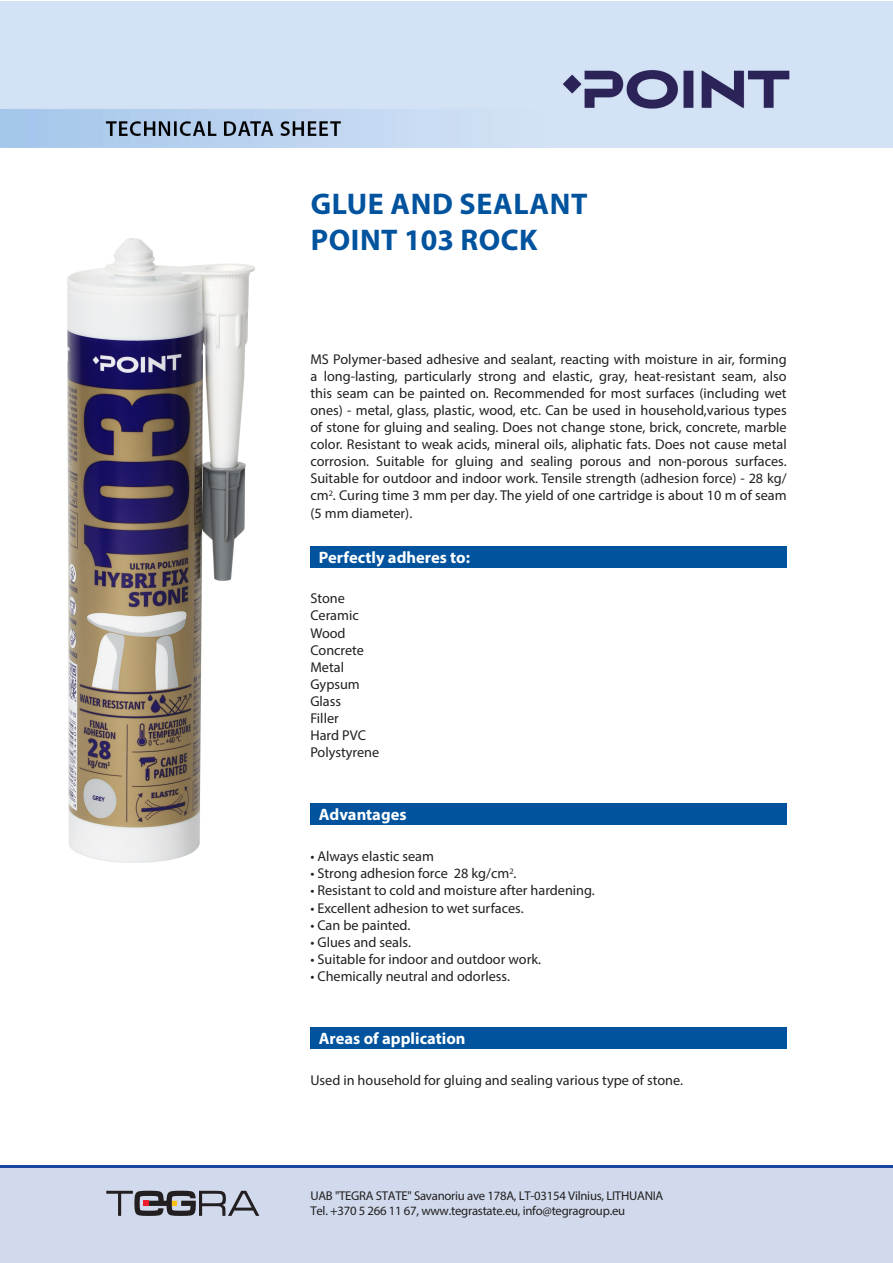
<style>
.page{position:relative;width:893px;height:1263px;background:#fff}
.page>*{position:absolute;margin:0;border:0;box-sizing:border-box;transform-origin:0 0}
.Pavadinimas{font:700 30px "Myriad Pro";letter-spacing:.02em;color:#01539e}
.Skyrius_baltas{font:700 16.5px "Myriad Pro";color:#fff}
.Tekstas_paprastas{font:14.25px/17.1px "Myriad Pro";color:#231f20;text-align:justify}
.Tekstas_su_buletais{font:14.25px "Myriad Pro";color:#231f20}
.t1{font:12.75px/15.3px "Myriad Pro";letter-spacing:-.02em;color:#231f20}
</style>
<div class="page">
<div style="left:0;top:1165px;width:893px;height:98px;background:#d1daec"></div>
<hr style="left:0;top:1165px;width:893px;height:2px;background:#17479e">
<svg style="left:106px;top:1191px;width:153px;height:25px"></svg>
<div style="left:310px;top:804px;width:477px;height:21px;background:#01539e"></div>
<div style="left:310px;top:1028px;width:477px;height:21px;background:#01539e"></div>
<div style="left:310px;top:546px;width:477px;height:21px;background:#01539e"></div>
<img style="left:68px;top:238px;width:186px;height:625px">
<img style="left:0;top:2px;width:893px;height:145px">
<p class="Pavadinimas" style="left:311px;top:184px;width:278px">GLUE AND SEALANT</p>
<p class="Pavadinimas" style="left:311px;top:220px;width:228px">POINT 103 ROCK</p>
<p class="Tekstas_paprastas" style="left:310px;top:350px;width:478px">MS Polymer-based adhesive and sealant, reacting with moisture in air, forming a long-lasting, particularly strong and elastic, gray, heat-resistant seam, also this seam can be painted on. Recommended for most surfaces (including wet ones) - metal, glass, plastic, wood, etc. Can be used in household,various types of stone for gluing and sealing. Does not change stone, brick, concrete, marble color. Resistant to weak acids, mineral oils, aliphatic fats. Does not cause metal corrosion. Suitable for gluing and sealing porous and non-porous surfaces.<br>Suitable for outdoor and indoor work. Tensile strength (adhesion force) - 28 kg/ cm<sup>2</sup>. Curing time 3 mm per day. The yield of one cartridge is about 10 m of seam (5 mm diameter).</p>
<p class="Skyrius_baltas" style="left:319px;top:546px;width:153px">Perfectly adheres to:</p>
<p class="Tekstas_su_buletais" style="left:310px;top:590px;width:36px">Stone</p>
<p class="Tekstas_su_buletais" style="left:310px;top:607px;width:50px">Ceramic</p>
<p class="Tekstas_su_buletais" style="left:310px;top:624px;width:37px">Wood</p>
<p class="Tekstas_su_buletais" style="left:310px;top:641px;width:55px">Concrete</p>
<p class="Tekstas_su_buletais" style="left:310px;top:658px;width:35px">Metal</p>
<p class="Tekstas_su_buletais" style="left:310px;top:675px;width:51px">Gypsum</p>
<p class="Tekstas_su_buletais" style="left:310px;top:692px;width:32px">Glass</p>
<p class="Tekstas_su_buletais" style="left:310px;top:709px;width:30px">Filler</p>
<p class="Tekstas_su_buletais" style="left:310px;top:727px;width:57px">Hard PVC</p>
<p class="Tekstas_su_buletais" style="left:310px;top:744px;width:70px">Polystyrene</p>
<p class="Skyrius_baltas" style="left:319px;top:804px;width:89px">Advantages</p>
<p class="Tekstas_paprastas" style="left:310px;top:848px;width:125px">• Always elastic seam</p>
<p class="Tekstas_paprastas" style="left:310px;top:865px;width:208px">• Strong adhesion force 28 kg/cm<sup>2</sup>.</p>
<p class="Tekstas_paprastas" style="left:310px;top:882px;width:286px">• Resistant to cold and moisture after hardening.</p>
<p class="Tekstas_paprastas" style="left:310px;top:899px;width:215px">• Excellent adhesion to wet surfaces.</p>
<p class="Tekstas_paprastas" style="left:310px;top:916px;width:102px">• Can be painted.</p>
<p class="Tekstas_paprastas" style="left:310px;top:933px;width:102px">• Glues and seals.</p>
<p class="Tekstas_paprastas" style="left:310px;top:950px;width:232px">• Suitable for indoor and outdoor work.</p>
<p class="Tekstas_paprastas" style="left:310px;top:967px;width:201px">• Chemically neutral and odorless.</p>
<p class="Skyrius_baltas" style="left:319px;top:1028px;width:148px">Areas of application</p>
<p class="Tekstas_paprastas" style="left:310px;top:1072px;width:374px">Used in household for gluing and sealing various type of stone.</p>
<p class="t1" style="left:310px;top:1188px;width:354px">UAB "TEGRA STATE" Savanoriu ave 178A, LT-03154 Vilnius, LITHUANIA<br>Tel. +370 5 266 11 67, www.tegrastate.eu, info@tegragroup.eu</p>
</div>
